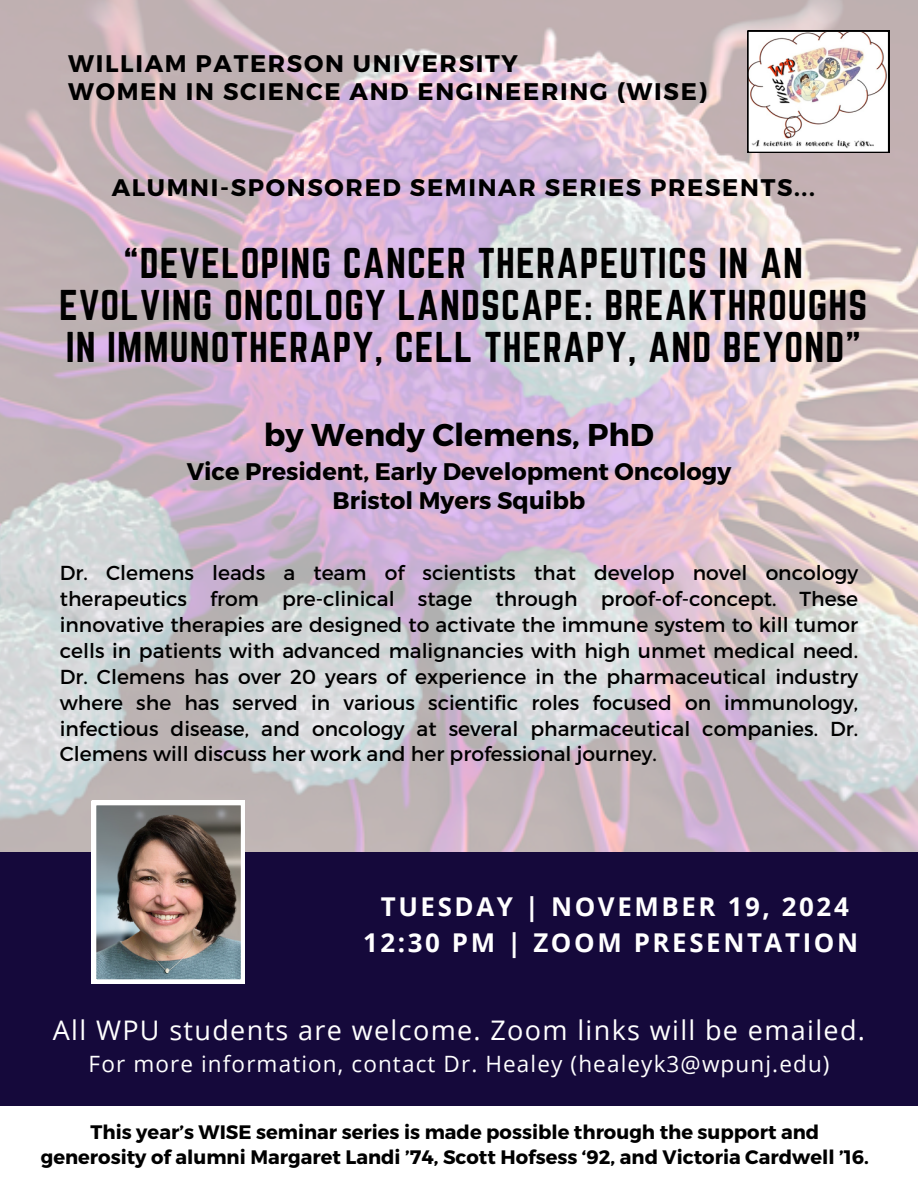
<style>
.page{position:relative;width:918px;height:1188px;background:#fff}
.page>*{position:absolute;margin:0;border:0;box-sizing:border-box;transform-origin:0 0}
.t1{font:37.65px/41.7px "Norwester";letter-spacing:.03em;color:#000;text-align:center}
.t2{font:700 31.5px "Montserrat";color:#000}
.t3{font:27px "Open Sans";letter-spacing:.05em;color:#fff}
.t4{font:700 25.95px/35.4px "Open Sans";letter-spacing:.1em;color:#fff;text-align:center}
.t5{font:700 24px/28.2px "Montserrat";letter-spacing:.07em;color:#000}
.t6{font:700 24px/29.2px "Montserrat";color:#000;text-align:center}
.t7{font:22.5px "Open Sans";letter-spacing:.05em;color:#fff}
.t8{font:20.25px/25.8px "Montserrat";color:#000;text-align:justify}
.t9{font:700 19.5px/25.8px "Montserrat";color:#000;text-align:center}
</style>
<div class="page">
<img style="left:0;top:0;width:918px;height:853px">
<div style="left:0;top:853px;width:918px;height:253px;background:#15093b"></div>
<img style="left:748px;top:31px;width:141px;height:121px">
<img style="left:92px;top:801px;width:153px;height:183px">
<p class="t5" style="left:68px;top:48px;width:640px">WILLIAM PATERSON UNIVERSITY<br>WOMEN IN SCIENCE AND ENGINEERING (WISE)</p>
<p class="t5" style="left:112px;top:172px;width:705px">ALUMNI-SPONSORED SEMINAR SERIES PRESENTS...</p>
<h1 class="t1" style="left:59px;top:243px;width:810px">“DEVELOPING CANCER THERAPEUTICS IN AN<br>EVOLVING ONCOLOGY LANDSCAPE: BREAKTHROUGHS<br>IN IMMUNOTHERAPY, CELL THERAPY, AND BEYOND”</h1>
<h3 class="t2" style="left:264px;top:414px;width:392px">by Wendy Clemens, PhD</h3>
<h3 class="t6" style="left:187px;top:455px;width:546px">Vice President, Early Development Oncology<br>Bristol Myers Squibb</h3>
<p class="t8" style="left:60px;top:559px;width:800px">Dr. Clemens leads a team of scientists that develop novel oncology therapeutics from pre-clinical stage through proof-of-concept. These innovative therapies are designed to activate the immune system to kill tumor cells in patients with advanced malignancies with high unmet medical need.<br>Dr. Clemens has over 20 years of experience in the pharmaceutical industry where she has served in various scientific roles focused on immunology, infectious disease, and oncology at several pharmaceutical companies. Dr.<br>Clemens will discuss her work and her professional journey.</p>
<p class="t4" style="left:363px;top:888px;width:497px">TUESDAY | NOVEMBER 19, 2024<br>12:30 PM | ZOOM PRESENTATION</p>
<h2 class="t3" style="left:53px;top:1011px;width:814px">All WPU students are welcome. Zoom links will be emailed.</h2>
<h2 class="t7" style="left:89px;top:1048px;width:742px">For more information, contact Dr. Healey (healeyk3@wpunj.edu)</h2>
<h4 class="t9" style="left:41px;top:1118px;width:830px">This year’s WISE seminar series is made possible through the support and generosity of alumni Margaret Landi ’74, Scott Hofsess ‘92, and Victoria Cardwell ’16.</h4>
</div>
